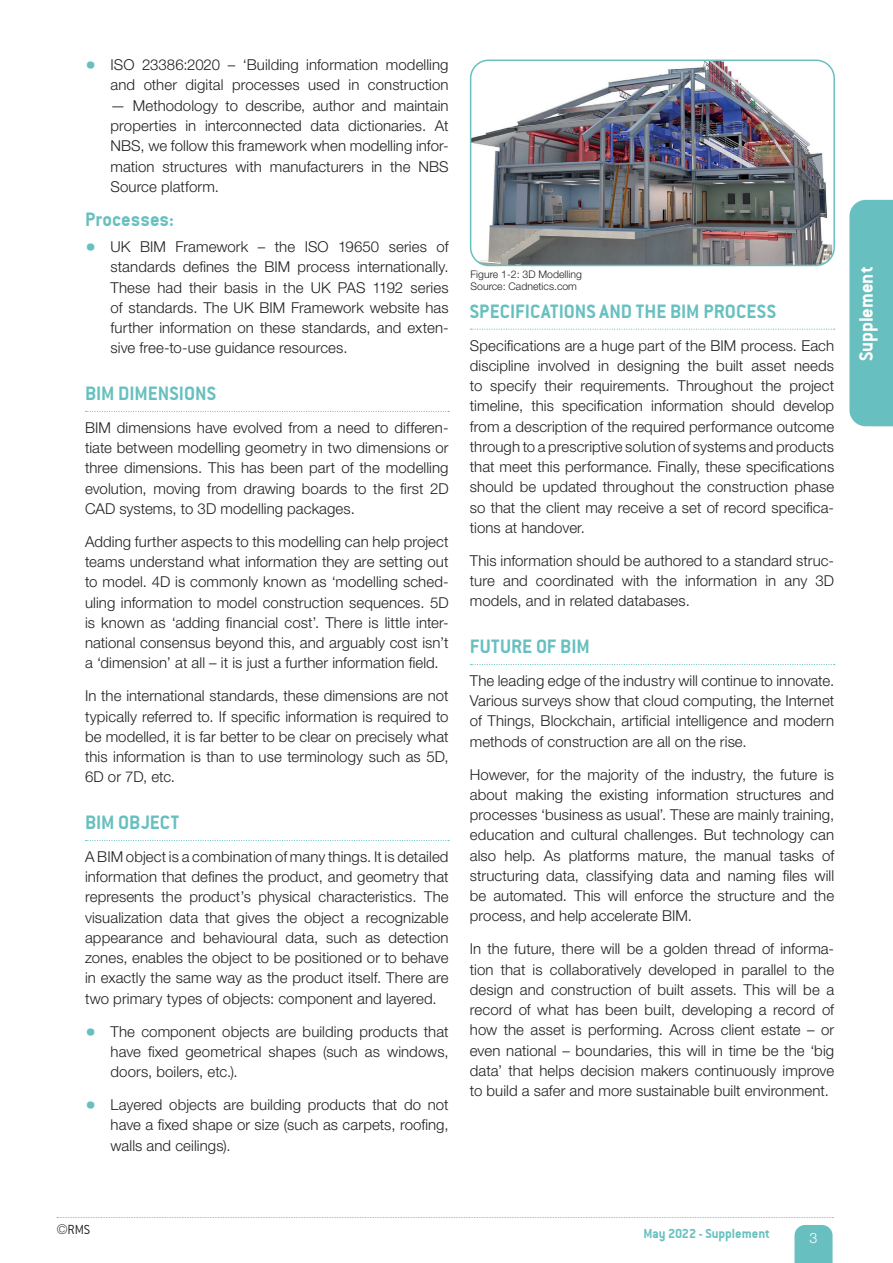
<style>
.page{position:relative;width:893px;height:1263px;background:#fff}
.page>*{position:absolute;margin:0;border:0;box-sizing:border-box;transform-origin:0 0}
.t1{font:21px "Conduit ITCTT Bold";color:#67c0bf}
.t2{font:21px "Conduit ITCTT Bold";color:#fff}
.t3{font:300 15px/20.2px "Helvetica Neue LT Std";letter-spacing:.005em;color:#231f20;text-align:justify}
.t4{font:14.25px "Conduit ITCTT Bold";color:#67c0bf}
.t5{font:14.25px "Conduit ITCTT Light";color:#231f20}
.t6{font:300 14.25px "Helvetica Neue LT Std";color:#fff}
.t7{font:300 10.5px/12px "Helvetica Neue LT Std";color:#231f20}
.s1{font-family:"Conduit ITCTT Light";font-weight:400;font-size:25.5px;color:#67c0bf}
.s2{font-family:"Helvetica Neue LT Std";font-weight:100;font-stretch:condensed;font-size:13.5px}
</style>
<div class="page">
<svg style="left:794px;top:1225px;width:38px;height:38px"></svg>
<svg style="left:57px;top:1217px;width:776px;height:1px"></svg>
<div style="left:849px;top:200px;width:44px;height:226px;background:#67c0bf"></div>
<svg style="left:86px;top:411px;width:363px;height:1px"></svg>
<svg style="left:86px;top:840px;width:363px;height:1px"></svg>
<img style="left:471px;top:60px;width:363px;height:205px">
<div style="left:470px;top:60px;width:365px;height:206px;border:2px solid #67c0bf;border-radius:18px"></div>
<svg style="left:470px;top:329px;width:365px;height:1px"></svg>
<svg style="left:470px;top:664px;width:365px;height:1px"></svg>
<p class="t3" style="left:85px;top:54px;width:365px;text-align:right"><span class="s1">•</span> ISO 23386:2020 – ‘Building information modelling and other digital processes used in construction</p>
<p class="t3" style="left:111px;top:95px;width:340px">— Methodology to describe, author and maintain properties in interconnected data dictionaries. At NBS, we follow this framework when modelling infor&shy;mation structures with manufacturers in the NBS Source platform.</p>
<h1 class="t1" style="left:85px;top:207px;width:91px">Processes:</h1>
<p class="t3" style="left:111px;top:236px;width:340px;text-indent:-26px"><span class="s1">•</span> UK BIM Framework – the ISO 19650 series of standards defines the BIM process internationally.<br>These had their basis in the UK PAS 1192 series of standards. The UK BIM Framework website has further information on these standards, and exten&shy;sive free-to-use guidance resources.</p>
<h1 class="t1" style="left:85px;top:381px;width:132px">BIM DIMENSIONS</h1>
<p class="t3" style="left:85px;top:417px;width:365px">BIM dimensions have evolved from a need to differen&shy;tiate between modelling geometry in two dimensions or three dimensions. This has been part of the modelling evolution, moving from drawing boards to the first 2D CAD systems, to 3D modelling packages.</p>
<p class="t3" style="left:85px;top:531px;width:365px">Adding further aspects to this modelling can help project teams understand what information they are setting out to model. 4D is commonly known as ‘modelling sched&shy;uling information to model construction sequences. 5D is known as ‘adding financial cost’. There is little inter&shy;national consensus beyond this, and arguably cost isn’t a ‘dimension’ at all – it is just a further information field.</p>
<p class="t3" style="left:85px;top:685px;width:365px">In the international standards, these dimensions are not typically referred to. If specific information is required to be modelled, it is far better to be clear on precisely what this information is than to use terminology such as 5D, 6D or 7D, etc.</p>
<h1 class="t1" style="left:85px;top:810px;width:96px">BIM OBJECT</h1>
<p class="t3" style="left:85px;top:846px;width:365px">A BIM object is a combination of many things. It is detailed information that defines the product, and geometry that represents the product’s physical characteristics. The visualization data that gives the object a recognizable appearance and behavioural data, such as detection zones, enables the object to be positioned or to behave in exactly the same way as the product itself. There are two primary types of objects: component and layered.</p>
<p class="t3" style="left:111px;top:1021px;width:340px;text-indent:-26px"><span class="s1">•</span> The component objects are building products that have fixed geometrical shapes (such as windows, doors, boilers, etc.).</p>
<p class="t3" style="left:111px;top:1094px;width:340px;text-indent:-26px"><span class="s1">•</span> Layered objects are building products that do not have a fixed shape or size (such as carpets, roofing, walls and ceilings).</p>
<p class="t7" style="left:471px;top:268px;width:113px">Figure 1-2: 3D Modelling<br>Source: Cadnetics.com</p>
<h1 class="t1" style="left:470px;top:299px;width:308px">SPECIFICATIONS AND THE BIM PROCESS</h1>
<p class="t3" style="left:470px;top:335px;width:366px">Specifications are a huge part of the BIM process. Each discipline involved in designing the built asset needs to specify their requirements. Throughout the project timeline, this specification information should develop from a description of the required performance outcome through to a prescriptive solution of systems and products that meet this performance. Finally, these specifications should be updated throughout the construction phase so that the client may receive a set of record specifica&shy;tions at handover.</p>
<p class="t3" style="left:470px;top:550px;width:366px">This information should be authored to a standard struc&shy;ture and coordinated with the information in any 3D models, and in related databases.</p>
<h1 class="t1" style="left:470px;top:634px;width:121px">FUTURE OF BIM</h1>
<p class="t3" style="left:470px;top:670px;width:366px">The leading edge of the industry will continue to innovate.<br>Various surveys show that cloud computing, the Internet of Things, Blockchain, artificial intelligence and modern methods of construction are all on the rise.</p>
<p class="t3" style="left:470px;top:764px;width:366px">However, for the majority of the industry, the future is about making the existing information structures and processes ‘business as usual’. These are mainly training, education and cultural challenges. But technology can also help. As platforms mature, the manual tasks of structuring data, classifying data and naming files will be automated. This will enforce the structure and the process, and help accelerate BIM.</p>
<p class="t3" style="left:470px;top:939px;width:366px">In the future, there will be a golden thread of informa&shy;tion that is collaboratively developed in parallel to the design and construction of built assets. This will be a record of what has been built, developing a record of how the asset is performing. Across client estate – or even national – boundaries, this will in time be the ‘big data’ that helps decision makers continuously improve to build a safer and more sustainable built environment.</p>
<h1 class="t2" style="left:854px;top:361px;width:96px;rotate:-90deg">Supplement</h1>
<p class="t5" style="left:57px;top:1222px;width:35px"><span class="s2">©</span>RMS</p>
<p class="t4" style="left:643px;top:1225px;width:128px">May 2022 - Supplement</p>
<p class="t6" style="left:809px;top:1229px;width:9px">3</p>
</div>
